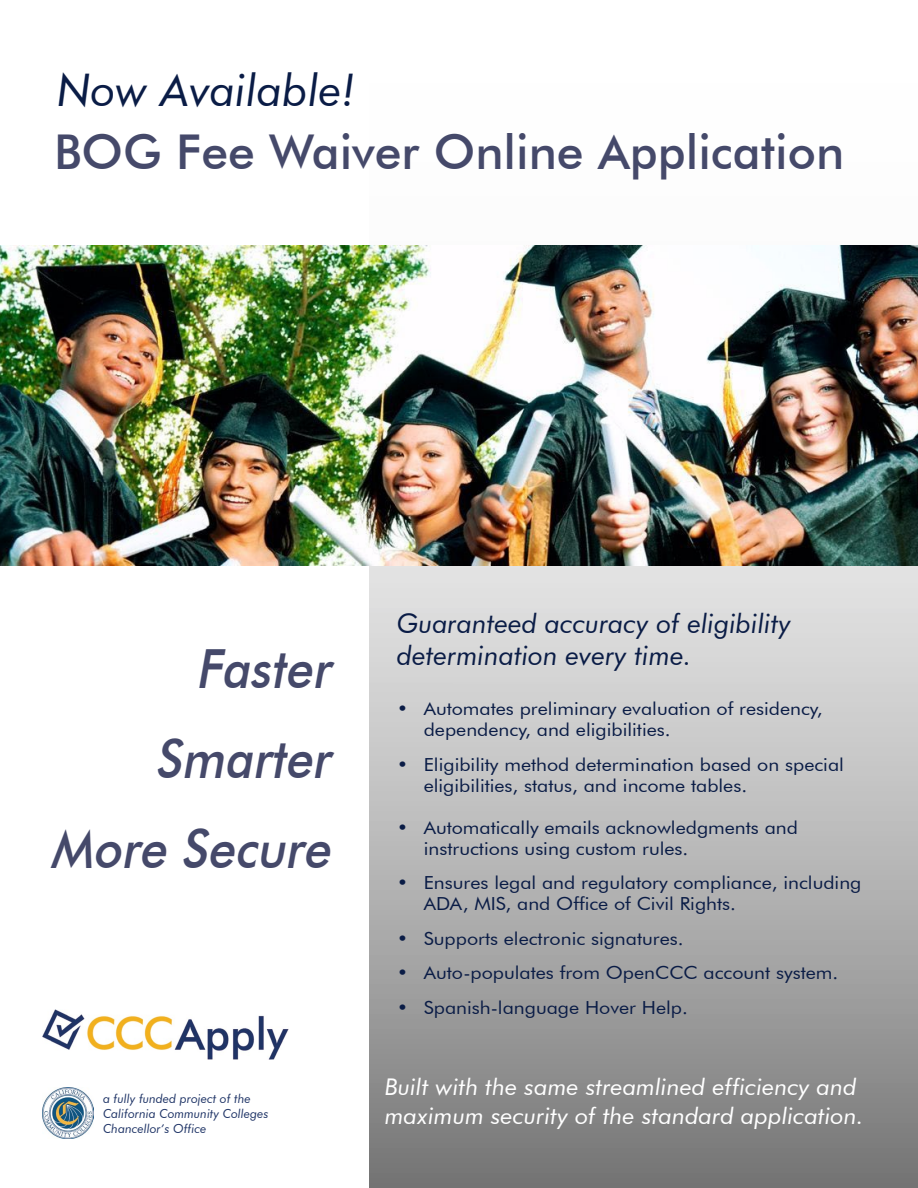
<style>
.page{position:relative;width:918px;height:1188px;background:#fff}
.page>*{position:absolute;margin:0;border:0;box-sizing:border-box;transform-origin:0 0}
.t1{font:italic 500 54px/90px "Futura BT";color:#45496a;text-align:right;scale:.9 1}
.t2{font:500 48px "Futura BT";color:#45496a}
.t3{font:italic 45px "Futura BT";color:#0a1c46}
.t4{font:italic 27px/32.4px "Futura BT";color:#0a1c46}
.t5{font:italic 23.1px/28.8px "Futura BT";color:#fff;scale:1.04 1}
.t6{font:18px/21px "Futura BT";color:#0a1c46;scale:1.09 1}
.t7{font:italic 12.3px/14.9px "Futura BT";color:#203567}
</style>
<div class="page">
<svg style="left:369px;top:245px;width:549px;height:943px;background:#b1b1b1"></svg>
<img style="left:0;top:246px;width:918px;height:320px">
<img style="left:42px;top:1087px;width:51px;height:51px">
<img style="left:42px;top:1010px;width:247px;height:50px">
<h3 class="t3" style="left:57px;top:63px;width:300px">Now Available!</h3>
<h2 class="t2" style="left:54px;top:123px;width:792px">BOG Fee Waiver Online Application</h2>
<h1 class="t1" style="left:50px;top:623px;width:325px">Faster<br>Smarter<br>More Secure</h1>
<p class="t7" style="left:103px;top:1091px;width:167px">a fully funded project of the<br>California Community Colleges<br>Chancellor’s Office</p>
<h3 class="t4" style="left:397px;top:607px;width:396px">Guaranteed accuracy of eligibility determination every time.</h3>
<p class="t6" style="left:424px;top:698px;width:368px;text-indent:-27px">• Automates preliminary evaluation of residency, dependency, and eligibilities.</p>
<p class="t6" style="left:424px;top:754px;width:387px;text-indent:-27px">• Eligibility method determination based on special eligibilities, status, and income tables.</p>
<p class="t6" style="left:424px;top:817px;width:345px;text-indent:-27px">• Automatically emails acknowledgments and instructions using custom rules.</p>
<p class="t6" style="left:424px;top:872px;width:403px;text-indent:-27px">• Ensures legal and regulatory compliance, including<br>ADA, MIS, and Office of Civil Rights.</p>
<p class="t6" style="left:397px;top:928px;width:265px">• Supports electronic signatures.</p>
<p class="t6" style="left:397px;top:962px;width:407px">• Auto-populates from OpenCCC account system.</p>
<p class="t6" style="left:397px;top:997px;width:269px">• Spanish-language Hover Help.</p>
<p class="t5" style="left:385px;top:1072px;width:462px">Built with the same streamlined efficiency and maximum security of the standard application.</p>
</div>
